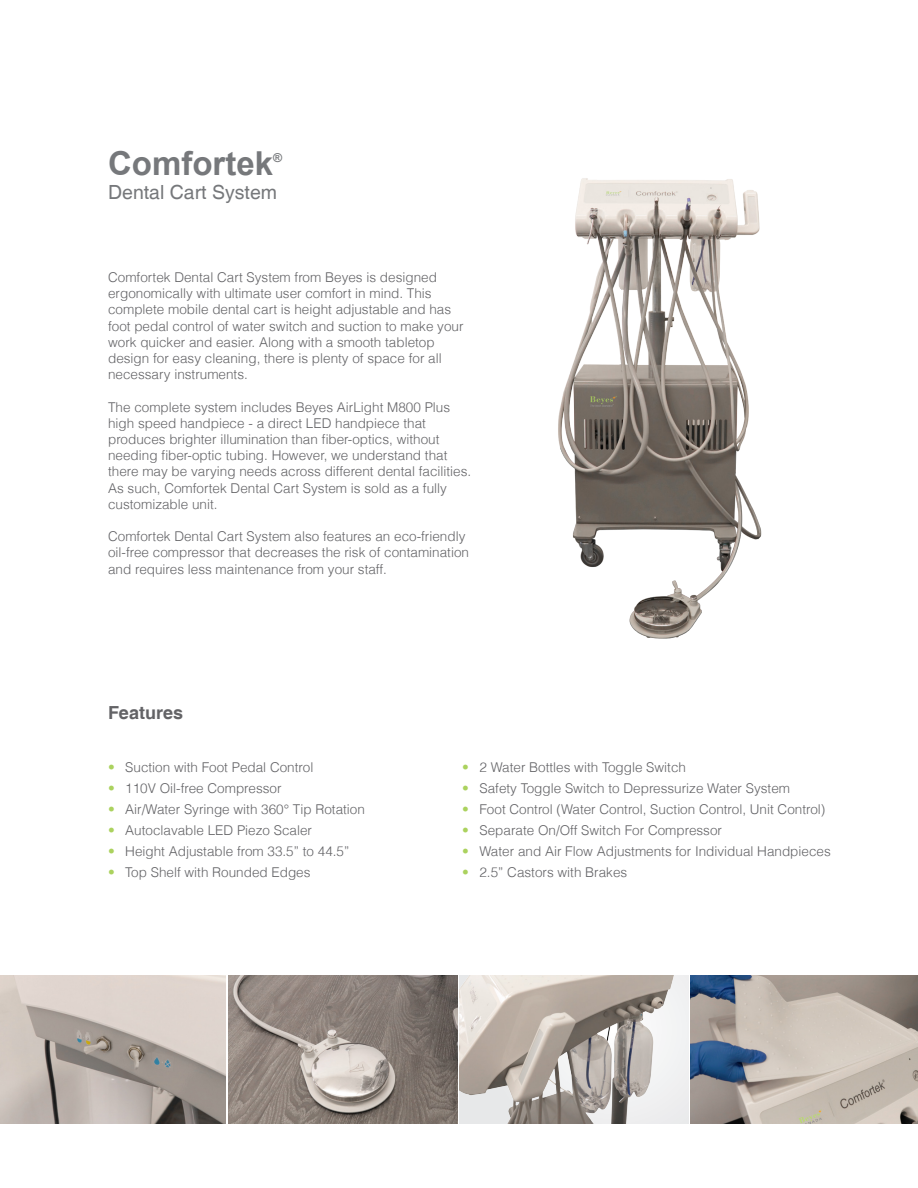
<style>
.page{position:relative;width:918px;height:1188px;background:#fff}
.page>*{position:absolute;margin:0;border:0;box-sizing:border-box;transform-origin:0 0}
.t1{font:700 33px "Arial";color:#76787b}
.t2{font:19.5px "Helvetica";color:#76787b}
.t3{font:700 18px "Helvetica";color:#636366}
.t4{font:300 13.5px/16.2px "Helvetica LT";color:#636366}
.t5{font:700 12.3px "Arial";color:#76787b}
.s1{color:#abd25e}
</style>
<div class="page">
<img style="left:0;top:976px;width:226px;height:147px">
<img style="left:229px;top:976px;width:228px;height:147px">
<img style="left:691px;top:976px;width:227px;height:147px">
<img style="left:558px;top:178px;width:204px;height:461px">
<img style="left:460px;top:976px;width:228px;height:147px">
<p class="t1" style="left:108px;top:140px;width:166px">Comfortek</p>
<p class="t5" style="left:273px;top:149px;width:11px">®</p>
<p class="t2" style="left:108px;top:181px;width:171px">Dental Cart System</p>
<p class="t4" style="left:108px;top:269px;width:357px">Comfortek Dental Cart System from Beyes is designed ergonomically with ultimate user comfort in mind. This complete mobile dental cart is height adjustable and has foot pedal control of water switch and suction to make your work quicker and easier. Along with a smooth tabletop design for easy cleaning, there is plenty of space for all necessary instruments.</p>
<p class="t4" style="left:108px;top:398px;width:365px">The complete system includes Beyes AirLight M800 Plus high speed handpiece - a direct LED handpiece that produces brighter illumination than fiber-optics, without needing fiber-optic tubing. However, we understand that there may be varying needs across different dental facilities.<br>As such, Comfortek Dental Cart System is sold as a fully customizable unit.</p>
<p class="t4" style="left:108px;top:528px;width:362px">Comfortek Dental Cart System also features an eco-friendly oil-free compressor that decreases the risk of contamination and requires less maintenance from your staff.</p>
<p class="t3" style="left:108px;top:702px;width:77px">Features</p>
<p class="t4" style="left:108px;top:759px;width:207px"><span class="s1">•</span> Suction with Foot Pedal Control</p>
<p class="t4" style="left:108px;top:780px;width:175px"><span class="s1">•</span> 110V Oil-free Compressor</p>
<p class="t4" style="left:108px;top:801px;width:258px"><span class="s1">•</span> Air/Water Syringe with 360° Tip Rotation</p>
<p class="t4" style="left:108px;top:822px;width:206px"><span class="s1">•</span> Autoclavable LED Piezo Scaler</p>
<p class="t4" style="left:108px;top:843px;width:243px"><span class="s1">•</span> Height Adjustable from 33.5” to 44.5”</p>
<p class="t4" style="left:108px;top:864px;width:204px"><span class="s1">•</span> Top Shelf with Rounded Edges</p>
<p class="t4" style="left:462px;top:759px;width:225px"><span class="s1">•</span> 2 Water Bottles with Toggle Switch</p>
<p class="t4" style="left:462px;top:780px;width:329px"><span class="s1">•</span> Safety Toggle Switch to Depressurize Water System</p>
<p class="t4" style="left:462px;top:801px;width:365px"><span class="s1">•</span> Foot Control (Water Control, Suction Control, Unit Control)</p>
<p class="t4" style="left:462px;top:822px;width:261px"><span class="s1">•</span> Separate On/Off Switch For Compressor</p>
<p class="t4" style="left:462px;top:843px;width:370px"><span class="s1">•</span> Water and Air Flow Adjustments for Individual Handpieces</p>
<p class="t4" style="left:462px;top:864px;width:167px"><span class="s1">•</span> 2.5” Castors with Brakes</p>
</div>
